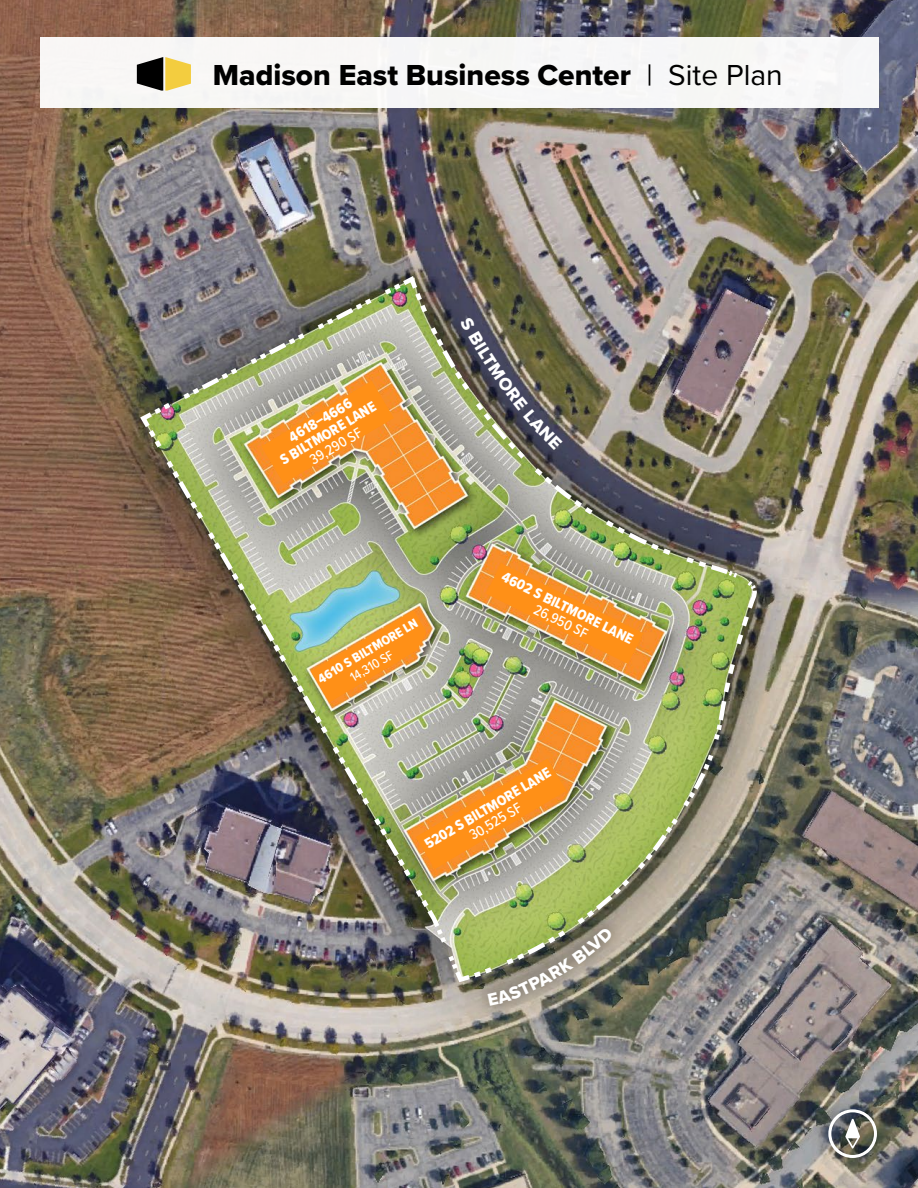
<style>
.page{position:relative;width:918px;height:1188px;background:#fff}
.page>*{position:absolute;margin:0;border:0;box-sizing:border-box;transform-origin:0 0}
.t1{font:30px "Proxima Nova Extrabld";color:#000}
.t2{font:15px/15px "Proxima Nova Cond Extrabld";color:#fff;text-align:center}
.t3{font:500 15px "Proxima Nova Cond";color:#fff}
.t4{font:13.5px "Proxima Nova Cond Extrabld";color:#fff}
.t5{font:500 13.5px "Proxima Nova Cond";color:#fff}
.s1{font-family:"Proxima Nova"}
</style>
<div class="page">
<img style="left:0;top:0;width:918px;height:1188px">
<img style="left:137px;top:273px;width:623px;height:728px">
<div style="left:474px;top:915px;width:151px;height:105px;background:#000;opacity:.57"></div>
<div style="left:40px;top:38px;width:838px;height:70px;background:#f7f7f6"></div>
<svg style="left:137px;top:57px;width:54px;height:34px"></svg>
<img style="left:486px;top:563px;width:157px;height:101px">
<div style="left:814px;top:1095px;width:78px;height:78px;background:#000;opacity:.75"></div>
<svg style="left:828px;top:1109px;width:49px;height:49px"></svg>
<img style="left:311px;top:610px;width:116px;height:93px">
<img style="left:416px;top:717px;width:310px;height:289px">
<img style="left:460px;top:316px;width:103px;height:134px">
<h1 class="t1" style="left:213px;top:52px;width:571px">Madison East Business Center <span class="s1">| Site Plan</span></h1>
<p class="t2" style="left:270px;top:441px;width:110px;rotate:-31deg">4618–4666<br>S BILTMORE LANE</p>
<p class="t3" style="left:305px;top:451px;width:59px;rotate:-31deg">39,290 SF</p>
<p class="t4" style="left:314px;top:671px;width:115px;rotate:-31deg">4610 S BILTMORE LN</p>
<p class="t5" style="left:346px;top:670px;width:49px;rotate:-31deg">14,310 SF</p>
<p class="t2" style="left:506px;top:569px;width:146px;rotate:26deg">4602 S BILTMORE LANE</p>
<p class="t3" style="left:539px;top:598px;width:60px;rotate:26deg">26,950 SF</p>
<p class="t2" style="left:422px;top:839px;width:146px;rotate:-31deg">5202 S BILTMORE LANE</p>
<p class="t3" style="left:465px;top:827px;width:59px;rotate:-31deg">30,525 SF</p>
</div>
